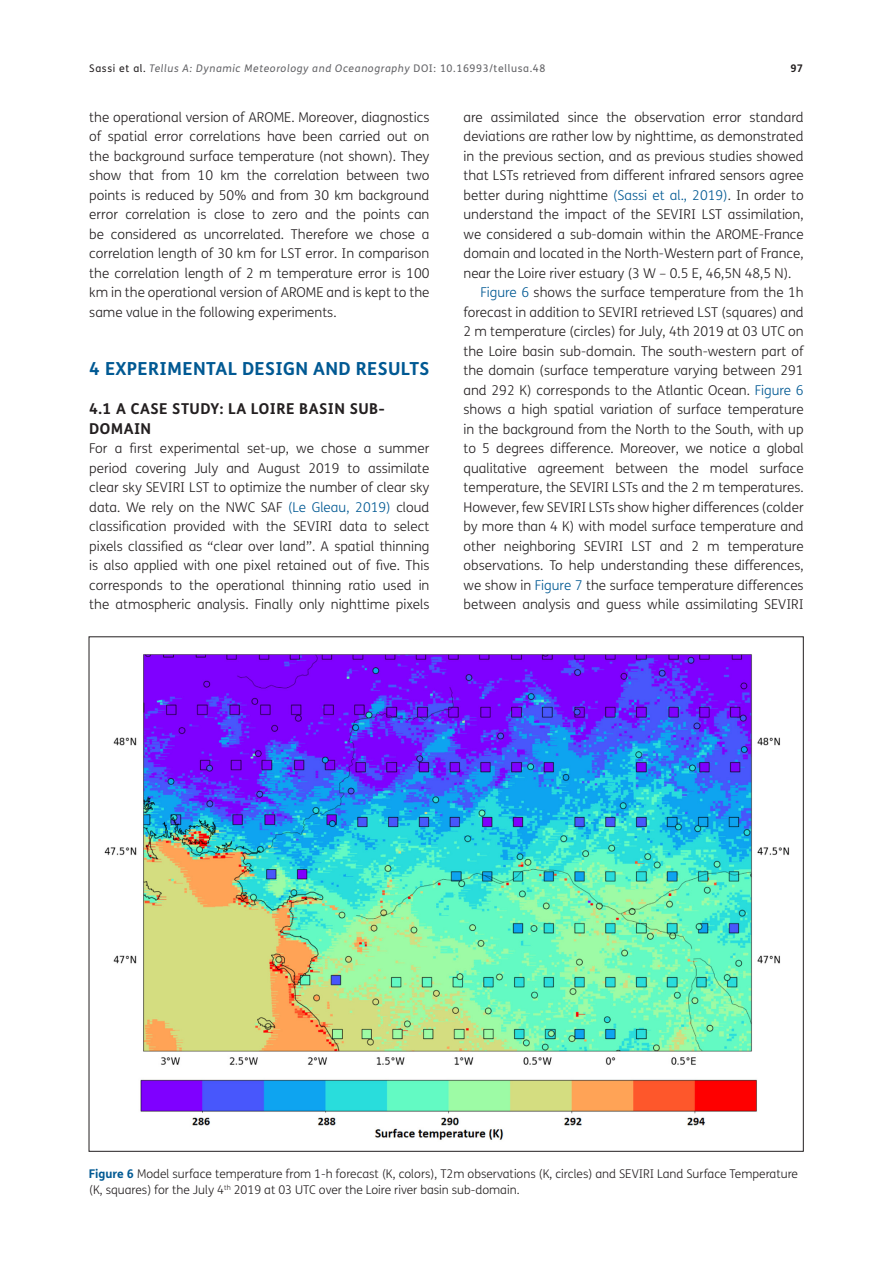
<style>
.page{position:relative;width:893px;height:1263px;background:#fff}
.page>*{position:absolute;margin:0;border:0;box-sizing:border-box;transform-origin:0 0}
.t1{font:700 18px "FS Me";letter-spacing:.02em;color:#005993}
.t2{font:700 15px/19.5px "FS Me";letter-spacing:.03em;color:#231f20}
.Body_Copy{font:300 13.5px/19.5px "FS Me";color:#231f20;text-align:justify}
.Body_Copy_-_1st_Para{font:300 13.5px/19.5px "FS Me";color:#231f20;text-align:justify}
.Figure_copy{font:300 12px/16.5px "FS Me";color:#231f20}
.t3{font:italic 10.5px "FS Me";letter-spacing:.06em;color:#636366}
.t4{font:700 10.5px "FS Me";color:#231f20}
.s1{font-style:normal;color:#231f20}
.s2{font-style:normal}
.s3{color:#005993}
.s4{font-weight:700;color:#005993}
</style>
<div class="page">
<img style="left:104px;top:654px;width:686px;height:486px">
<p class="t3" style="left:89px;top:62px;width:458px"><span class="s1">Sassi et al.</span> Tellus A: Dynamic Meteorology and Oceanography <span class="s2">DOI: 10.16993/tellusa.48</span></p>
<p class="t4" style="left:790px;top:61px;width:14px">97</p>
<p class="Body_Copy" style="left:89px;top:107px;width:342px">the operational version of AROME. Moreover, diagnostics of spatial error correlations have been carried out on the background surface temperature (not shown). They show that from 10 km the correlation between two points is reduced by 50% and from 30 km background error correlation is close to zero and the points can be considered as uncorrelated. Therefore we chose a correlation length of 30 km for LST error. In comparison the correlation length of 2 m temperature error is 100 km in the operational version of AROME and is kept to the same value in the following experiments.</p>
<p class="Body_Copy_-_1st_Para" style="left:463px;top:107px;width:342px">are assimilated since the observation error standard deviations are rather low by nighttime, as demonstrated in the previous section, and as previous studies showed that LSTs retrieved from different infrared sensors agree better during nighttime <span class="s3">(Sassi et al., 2019)</span>. In order to understand the impact of the SEVIRI LST assimilation, we considered a sub-domain within the AROME-France domain and located in the North-Western part of France, near the Loire river estuary (3 W – 0.5 E, 46,5N 48,5 N).</p>
<p class="Body_Copy" style="left:463px;top:283px;width:342px;text-indent:17px"><span class="s3">Figure 6</span> shows the surface temperature from the 1h forecast in addition to SEVIRI retrieved LST (squares) and 2 m temperature (circles) for July, 4th 2019 at 03 UTC on the Loire basin sub-domain. The south-western part of the domain (surface temperature varying between 291 and 292 K) corresponds to the Atlantic Ocean. <span class="s3">Figure 6 </span>shows a high spatial variation of surface temperature in the background from the North to the South, with up to 5 degrees difference. Moreover, we notice a global qualitative agreement between the model surface temperature, the SEVIRI LSTs and the 2 m temperatures.<br>However, few SEVIRI LSTs show higher differences (colder by more than 4 K) with model surface temperature and other neighboring SEVIRI LST and 2 m temperature observations. To help understanding these differences, we show in <span class="s3">Figure 7</span> the surface temperature differences between analysis and guess while assimilating SEVIRI</p>
<h1 class="t1" style="left:89px;top:357px;width:342px">4 EXPERIMENTAL DESIGN AND RESULTS</h1>
<h2 class="t2" style="left:89px;top:399px;width:297px">4.1 A CASE STUDY: LA LOIRE BASIN SUB-<br>DOMAIN</h2>
<p class="Body_Copy_-_1st_Para" style="left:89px;top:439px;width:342px">For a first experimental set-up, we chose a summer period covering July and August 2019 to assimilate clear sky SEVIRI LST to optimize the number of clear sky data. We rely on the NWC SAF <span class="s3">(Le Gleau, 2019)</span> cloud classification provided with the SEVIRI data to select pixels classified as “clear over land”. A spatial thinning is also applied with one pixel retained out of five. This corresponds to the operational thinning ratio used in the atmospheric analysis. Finally only nighttime pixels</p>
<p class="Figure_copy" style="left:89px;top:1165px;width:711px"><span class="s4">Figure 6</span> Model surface temperature from 1-h forecast (K, colors), T2m observations (K, circles) and SEVIRI Land Surface Temperature (K, squares) for the July 4<sup>th</sup> 2019 at 03 UTC over the Loire river basin sub-domain.</p>
</div>
